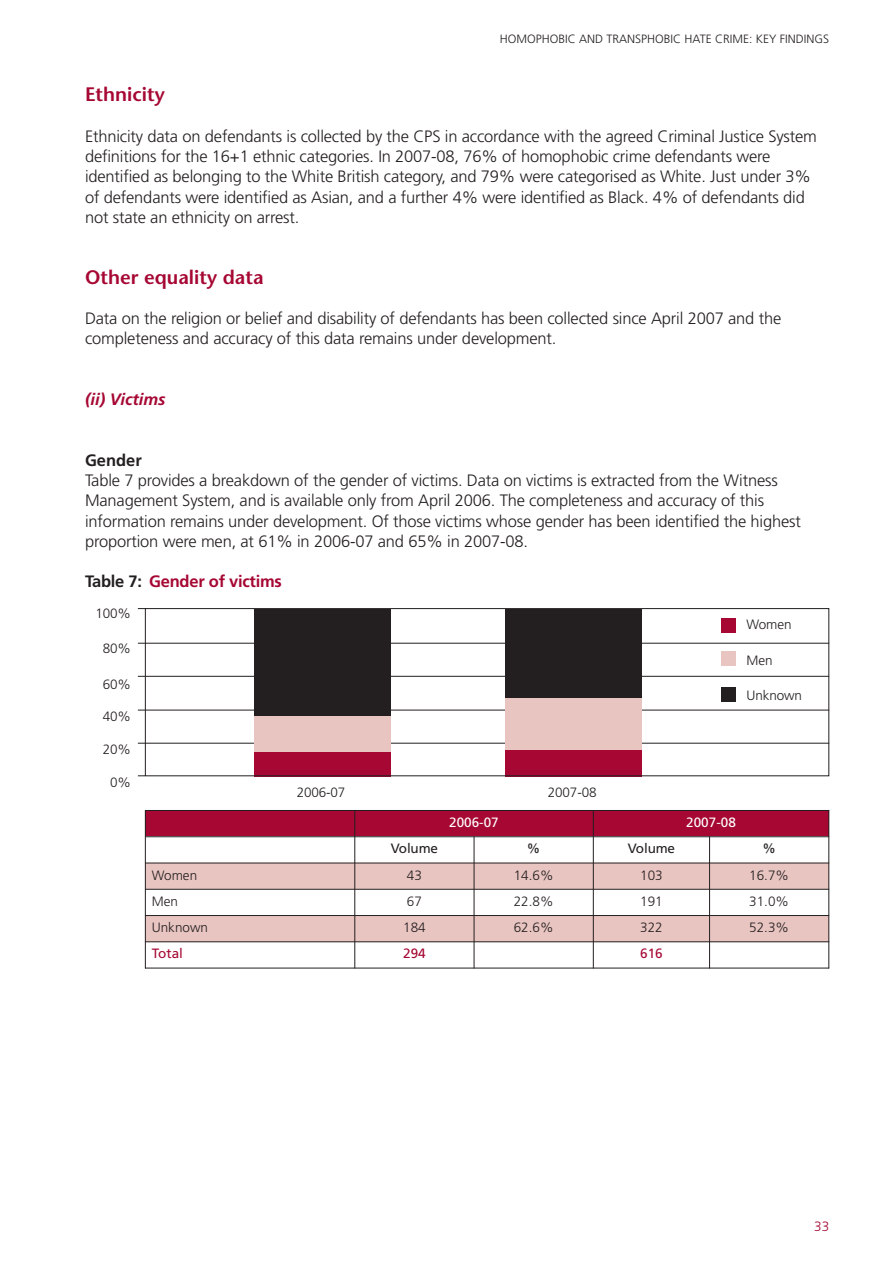
<style>
.page{position:relative;width:893px;height:1263px;background:#fff}
.page>*{position:absolute;margin:0;border:0;box-sizing:border-box;transform-origin:0 0}
.t1{font:600 19.5px "Stone Sans";color:#a60733}
.t2{font:300 16.5px/20.2px "Frutiger";letter-spacing:-.01em;color:#231f20}
.t3{font:700 16.5px "Frutiger";letter-spacing:-.015em;color:#a60733}
.t4{font:italic 700 16.5px "Frutiger";color:#a60733}
.t5{font:700 16.5px "Frutiger";color:#231f20}
.t6{font:300 13.5px "Frutiger";letter-spacing:-.005em;color:#231f20}
.t7{font:13.5px "Frutiger";color:#fff}
.t8{font:13.5px "Frutiger";letter-spacing:-.01em;color:#231f20}
.t9{font:13.5px "Frutiger";color:#a60733}
.t10{font:300 13.5px "Frutiger";color:#a60733}
.t11{font:300 12px "Frutiger";color:#231f20}
.s1{color:#231f20}
</style>
<div class="page">
<hr style="left:138px;top:710px;width:691px;height:1px;background:#231f20">
<hr style="left:138px;top:743px;width:691px;height:1px;background:#231f20">
<hr style="left:138px;top:643px;width:691px;height:1px;background:#231f20">
<hr style="left:138px;top:676px;width:691px;height:1px;background:#231f20">
<div style="left:254px;top:714px;width:136px;height:42px;background:#e9c5c1"></div>
<div style="left:254px;top:609px;width:136px;height:106px;background:#231f20"></div>
<div style="left:722px;top:618px;width:14px;height:15px;background:#a60733"></div>
<div style="left:722px;top:652px;width:14px;height:14px;background:#e9c5c1"></div>
<div style="left:722px;top:687px;width:14px;height:14px;background:#231f20"></div>
<div style="left:505px;top:609px;width:136px;height:95px;background:#231f20"></div>
<div style="left:145px;top:810px;width:210px;height:27px;background:#a60733"></div>
<div style="left:355px;top:810px;width:238px;height:27px;background:#a60733"></div>
<div style="left:593px;top:810px;width:236px;height:27px;background:#a60733"></div>
<div style="left:145px;top:863px;width:210px;height:26px;background:#e9c5c1"></div>
<div style="left:355px;top:863px;width:119px;height:26px;background:#e9c5c1"></div>
<div style="left:474px;top:863px;width:119px;height:26px;background:#e9c5c1"></div>
<div style="left:593px;top:863px;width:117px;height:26px;background:#e9c5c1"></div>
<div style="left:710px;top:863px;width:119px;height:26px;background:#e9c5c1"></div>
<div style="left:145px;top:915px;width:210px;height:27px;background:#e9c5c1"></div>
<div style="left:355px;top:915px;width:119px;height:27px;background:#e9c5c1"></div>
<div style="left:474px;top:915px;width:119px;height:27px;background:#e9c5c1"></div>
<div style="left:593px;top:915px;width:117px;height:27px;background:#e9c5c1"></div>
<div style="left:710px;top:915px;width:119px;height:27px;background:#e9c5c1"></div>
<hr style="left:145px;top:810px;width:1px;height:158px;background:#231f20">
<hr style="left:354px;top:810px;width:1px;height:158px;background:#231f20">
<hr style="left:474px;top:836px;width:1px;height:132px;background:#231f20">
<hr style="left:593px;top:810px;width:1px;height:158px;background:#231f20">
<hr style="left:709px;top:836px;width:1px;height:132px;background:#231f20">
<hr style="left:828px;top:810px;width:1px;height:158px;background:#231f20">
<hr style="left:145px;top:810px;width:684px;height:1px;background:#231f20">
<hr style="left:145px;top:836px;width:684px;height:1px;background:#231f20">
<hr style="left:145px;top:863px;width:684px;height:1px;background:#231f20">
<hr style="left:145px;top:889px;width:684px;height:1px;background:#231f20">
<hr style="left:145px;top:915px;width:684px;height:1px;background:#231f20">
<hr style="left:145px;top:941px;width:684px;height:1px;background:#231f20">
<hr style="left:145px;top:968px;width:684px;height:1px;background:#231f20">
<div style="left:254px;top:752px;width:136px;height:24px;background:#a60733"></div>
<div style="left:505px;top:714px;width:136px;height:62px;background:#a60733"></div>
<div style="left:505px;top:698px;width:136px;height:52px;background:#e9c5c1"></div>
<div style="left:145px;top:608px;width:684px;height:168px;border:1px solid #231f20"></div>
<p class="t11" style="left:500px;top:34px;width:331px">HOMOPHOBIC AND TRANSPHOBIC HATE CRIME: KEY FINDINGS</p>
<p class="t1" style="left:85px;top:87px;width:81px">Ethnicity</p>
<p class="t2" style="left:85px;top:127px;width:733px">Ethnicity data on defendants is collected by the CPS in accordance with the agreed Criminal Justice System definitions for the 16+1 ethnic categories. In 2007-08, 76% of homophobic crime defendants were identified as belonging to the White British category, and 79% were categorised as White. Just under 3% of defendants were identified as Asian, and a further 4% were identified as Black. 4% of defendants did not state an ethnicity on arrest.</p>
<p class="t1" style="left:85px;top:269px;width:180px">Other equality data</p>
<p class="t2" style="left:85px;top:309px;width:698px">Data on the religion or belief and disability of defendants has been collected since April 2007 and the completeness and accuracy of this data remains under development.</p>
<p class="t4" style="left:85px;top:393px;width:82px">(ii) Victims</p>
<p class="t5" style="left:85px;top:453px;width:58px">Gender</p>
<p class="t2" style="left:85px;top:471px;width:717px">Table 7 provides a breakdown of the gender of victims. Data on victims is extracted from the Witness Management System, and is available only from April 2006. The completeness and accuracy of this information remains under development. Of those victims whose gender has been identified the highest proportion were men, at 61% in 2006-07 and 65% in 2007-08.</p>
<p class="t3" style="left:85px;top:575px;width:198px"><span class="s1">Table 7:</span> Gender of victims</p>
<p class="t6" style="left:95px;top:608px;width:37px">100%</p>
<p class="t6" style="left:103px;top:643px;width:30px">80%</p>
<p class="t6" style="left:103px;top:678px;width:30px">60%</p>
<p class="t6" style="left:103px;top:711px;width:30px">40%</p>
<p class="t6" style="left:103px;top:744px;width:30px">20%</p>
<p class="t6" style="left:110px;top:777px;width:22px">0%</p>
<p class="t6" style="left:746px;top:619px;width:46px">Women</p>
<p class="t6" style="left:746px;top:655px;width:27px">Men</p>
<p class="t6" style="left:746px;top:690px;width:57px">Unknown</p>
<p class="t6" style="left:297px;top:786px;width:50px">2006-07</p>
<p class="t6" style="left:548px;top:786px;width:50px">2007-08</p>
<p class="t7" style="left:449px;top:817px;width:51px">2006-07</p>
<p class="t7" style="left:686px;top:817px;width:51px">2007-08</p>
<p class="t8" style="left:391px;top:843px;width:49px">Volume</p>
<p class="t8" style="left:527px;top:843px;width:15px">%</p>
<p class="t8" style="left:628px;top:843px;width:49px">Volume</p>
<p class="t8" style="left:762px;top:843px;width:15px">%</p>
<p class="t6" style="left:152px;top:869px;width:47px">Women</p>
<p class="t6" style="left:407px;top:869px;width:17px">43</p>
<p class="t6" style="left:514px;top:869px;width:41px">14.6%</p>
<p class="t6" style="left:640px;top:869px;width:24px">103</p>
<p class="t6" style="left:749px;top:869px;width:41px">16.7%</p>
<p class="t6" style="left:152px;top:896px;width:28px">Men</p>
<p class="t6" style="left:407px;top:896px;width:17px">67</p>
<p class="t6" style="left:514px;top:896px;width:41px">22.8%</p>
<p class="t6" style="left:640px;top:896px;width:24px">191</p>
<p class="t6" style="left:749px;top:896px;width:41px">31.0%</p>
<p class="t6" style="left:152px;top:922px;width:58px">Unknown</p>
<p class="t6" style="left:403px;top:922px;width:24px">184</p>
<p class="t6" style="left:514px;top:922px;width:41px">62.6%</p>
<p class="t6" style="left:640px;top:922px;width:24px">322</p>
<p class="t6" style="left:749px;top:922px;width:41px">52.3%</p>
<p class="t9" style="left:152px;top:948px;width:33px">Total</p>
<p class="t9" style="left:403px;top:948px;width:24px">294</p>
<p class="t9" style="left:640px;top:948px;width:24px">616</p>
<p class="t10" style="left:814px;top:1220px;width:17px">33</p>
</div>
